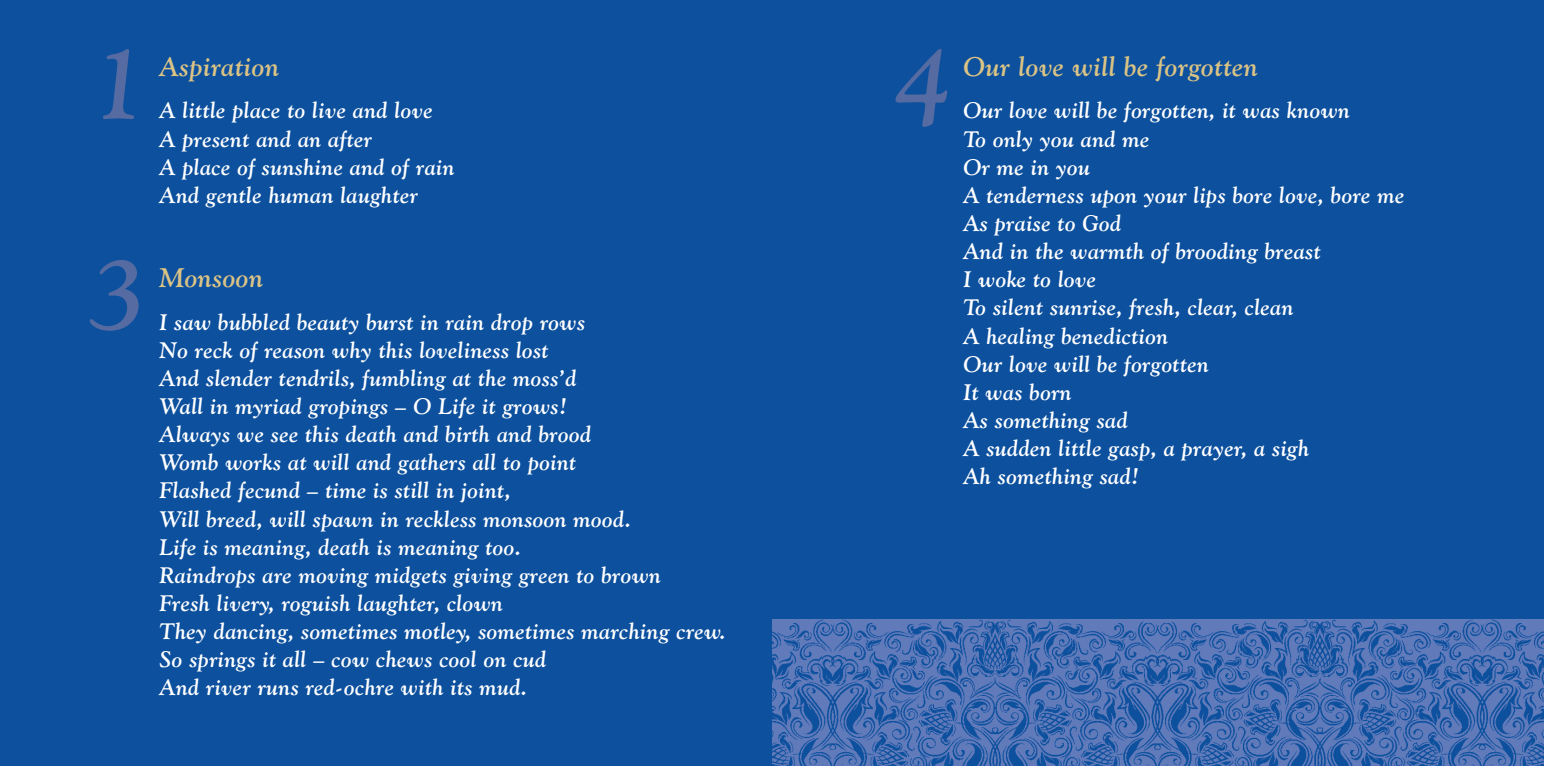
<style>
.page{position:relative;width:1544px;height:766px;background:#fff}
.page>*{position:absolute;margin:0;border:0;box-sizing:border-box;transform-origin:0 0}
.t1{font:italic 700 101.25px/210.8px "Goudy Old Style BT";color:#556ba1}
.t2{font:italic 700 27px "Goudy Old Style BT";letter-spacing:.02em;color:#dac385}
.t3{font:italic 700 22.5px/28.1px "Goudy Old Style BT";letter-spacing:.02em;color:#fff}
</style>
<div class="page">
<div style="left:0;top:0;width:804px;height:765px;background:#0c509e"></div>
<div style="left:772px;top:0;width:771px;height:765px;background:#0c509e"></div>
<img style="left:772px;top:619px;width:771px;height:146px">
<h1 class="t1" style="left:896px;top:-24px;width:56px">4</h1>
<h1 class="t1" style="left:92px;top:-24px;width:56px">1<br>3</h1>
<p class="t2" style="left:963px;top:50px;width:296px">Our love will be forgotten</p>
<p class="t2" style="left:159px;top:50px;width:121px">Aspiration</p>
<p class="t3" style="left:159px;top:96px;width:296px">A little place to live and love<br>A present and an after<br>A place of sunshine and of rain<br>And gentle human laughter</p>
<p class="t3" style="left:963px;top:96px;width:442px">Our love will be forgotten, it was known<br>To only you and me<br>Or me in you<br>A tenderness upon your lips bore love, bore me<br>As praise to God<br>And in the warmth of brooding breast<br>I woke to love<br>To silent sunrise, fresh, clear, clean<br>A healing benediction<br>Our love will be forgotten<br>It was born<br>As something sad<br>A sudden little gasp, a prayer, a sigh<br>Ah something sad!</p>
<p class="t2" style="left:159px;top:261px;width:105px">Monsoon</p>
<p class="t3" style="left:159px;top:307px;width:568px">I saw bubbled beauty burst in rain drop rows<br>No reck of reason why this loveliness lost<br>And slender tendrils, fumbling at the moss’d<br>Wall in myriad gropings – O Life it grows!<br>Always we see this death and birth and brood<br>Womb works at will and gathers all to point<br>Flashed fecund – time is still in joint,<br>Will breed, will spawn in reckless monsoon mood.<br>Life is meaning, death is meaning too.<br>Raindrops are moving midgets giving green to brown<br>Fresh livery, roguish laughter, clown<br>They dancing, sometimes motley, sometimes marching crew.<br>So springs it all – cow chews cool on cud<br>And river runs red-ochre with its mud.</p>
</div>
